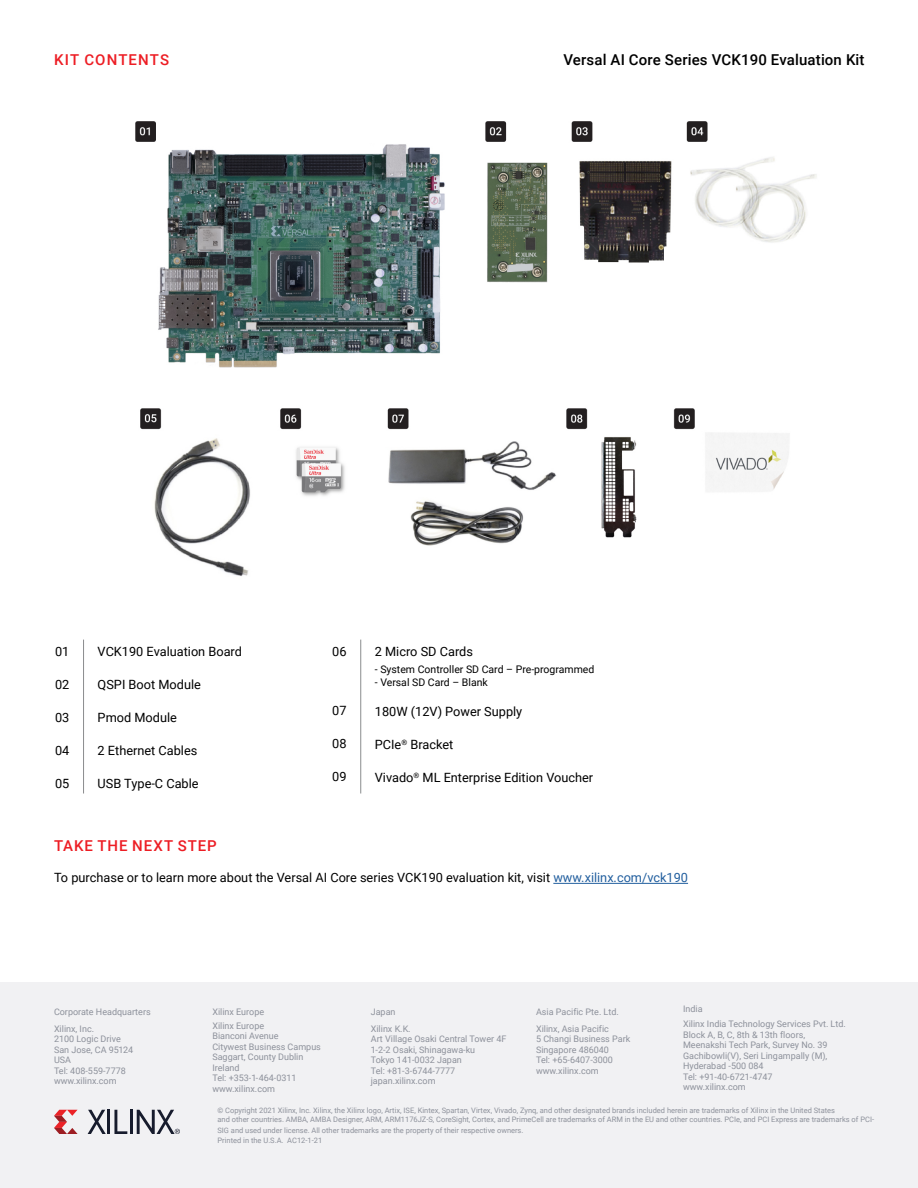
<style>
.page{position:relative;width:918px;height:1188px;background:#fff}
.page>*{position:absolute;margin:0;border:0;box-sizing:border-box;transform-origin:0 0}
.t1{font:500 15px "Roboto";letter-spacing:.01em;color:#000}
.t2{font:500 15px "Roboto";letter-spacing:.07em;color:#ed1d24}
.t3{font:12.75px "Roboto";color:#000}
.t4{font:10.5px "Roboto";color:#000}
.t5{font:9px/10.5px "Roboto";color:#8d919b}
.t6{font:7.5px/9px "Roboto";color:#8d919b}
.s1{color:#215e9e}
</style>
<div class="page">
<div style="left:0;top:983px;width:918px;height:205px;background:#f1f1f3"></div>
<svg style="left:54px;top:1110px;width:24px;height:24px"></svg>
<svg style="left:88px;top:1110px;width:18px;height:24px"></svg>
<hr style="left:108px;top:1110px;width:2px;height:24px;background:#171c2d">
<svg style="left:114px;top:1110px;width:13px;height:24px"></svg>
<hr style="left:130px;top:1110px;width:3px;height:24px;background:#171c2d">
<svg style="left:137px;top:1110px;width:43px;height:24px"></svg>
<hr style="left:553px;top:883px;width:135px;height:1px;background:#215e9e">
<hr style="left:83px;top:640px;width:1px;height:153px;background:#8a8c8e">
<hr style="left:360px;top:640px;width:1px;height:153px;background:#8a8c8e">
<img style="left:136px;top:121px;width:681px;height:455px">
<h1 class="t2" style="left:54px;top:49px;width:116px">KIT CONTENTS</h1>
<h1 class="t1" style="left:563px;top:49px;width:303px">Versal AI Core Series VCK190 Evaluation Kit</h1>
<h2 class="t3" style="left:55px;top:643px;width:16px">01</h2>
<h2 class="t3" style="left:55px;top:676px;width:16px">02</h2>
<h2 class="t3" style="left:55px;top:709px;width:16px">03</h2>
<h2 class="t3" style="left:55px;top:742px;width:16px">04</h2>
<h2 class="t3" style="left:55px;top:775px;width:16px">05</h2>
<h2 class="t3" style="left:98px;top:643px;width:146px">VCK190 Evaluation Board</h2>
<h2 class="t3" style="left:98px;top:676px;width:105px">QSPI Boot Module</h2>
<h2 class="t3" style="left:98px;top:709px;width:81px">Pmod Module</h2>
<h2 class="t3" style="left:98px;top:742px;width:101px">2 Ethernet Cables</h2>
<h2 class="t3" style="left:98px;top:775px;width:102px">USB Type-C Cable</h2>
<h1 class="t2" style="left:54px;top:835px;width:164px">TAKE THE NEXT STEP</h1>
<h2 class="t3" style="left:332px;top:643px;width:16px">06</h2>
<h2 class="t3" style="left:332px;top:701px;width:16px">07</h2>
<h2 class="t3" style="left:332px;top:734px;width:16px">08</h2>
<h2 class="t3" style="left:332px;top:767px;width:16px">09</h2>
<h2 class="t3" style="left:375px;top:643px;width:100px">2 Micro SD Cards</h2>
<p class="t4" style="left:375px;top:662px;width:221px">- System Controller SD Card – Pre-programmed</p>
<p class="t4" style="left:375px;top:675px;width:114px">- Versal SD Card – Blank</p>
<h2 class="t3" style="left:375px;top:703px;width:149px">180W (12V) Power Supply</h2>
<h2 class="t3" style="left:375px;top:736px;width:80px">PCIe<sup>®</sup> Bracket</h2>
<h2 class="t3" style="left:375px;top:769px;width:220px">Vivado<sup>®</sup> ML Enterprise Edition Voucher</h2>
<h2 class="t3" style="left:54px;top:869px;width:636px">To purchase or to learn more about the Versal AI Core series VCK190 evaluation kit, visit <span class="s1">www.xilinx.com/vck190</span></h2>
<p class="t5" style="left:54px;top:1004px;width:98px;line-height:16.5px">Corporate Headquarters<br>Xilinx, Inc.</p>
<p class="t5" style="left:54px;top:1034px;width:81px">2100 Logic Drive<br>San Jose, CA 95124<br>USA<br>Tel: 408-559-7778 www.xilinx.com</p>
<p class="t5" style="left:212px;top:1005px;width:53px;line-height:13.5px">Xilinx Europe<br>Xilinx Europe</p>
<p class="t5" style="left:212px;top:1031px;width:110px">Bianconi Avenue<br>Citywest Business Campus<br>Saggart, County Dublin<br>Ireland<br>Tel: +353-1-464-0311 www.xilinx.com</p>
<p class="t5" style="left:371px;top:1004px;width:41px;line-height:16.5px">Japan<br>Xilinx K.K.</p>
<p class="t5" style="left:371px;top:1034px;width:137px">Art Village Osaki Central Tower 4F<br>1-2-2 Osaki, Shinagawa-ku<br>Tokyo 141-0032 Japan<br>Tel: +81-3-6744-7777 japan.xilinx.com</p>
<p class="t5" style="left:536px;top:1004px;width:84px;line-height:16.5px">Asia Pacific Pte. Ltd.<br>Xilinx, Asia Pacific</p>
<p class="t5" style="left:536px;top:1034px;width:96px">5 Changi Business Park<br>Singapore 486040<br>Tel: +65-6407-3000 www.xilinx.com</p>
<p class="t5" style="left:683px;top:1001px;width:164px;line-height:15px">India<br>Xilinx India Technology Services Pvt. Ltd.</p>
<p class="t5" style="left:683px;top:1029px;width:146px">Block A, B, C, 8th &amp; 13th floors,<br>Meenakshi Tech Park, Survey No. 39<br>Gachibowli(V), Seri Lingampally (M),<br>Hyderabad -500 084<br>Tel: +91-40-6721-4747 www.xilinx.com</p>
<p class="t6" style="left:218px;top:1106px;width:658px">© Copyright 2021 Xilinx, Inc. Xilinx, the Xilinx logo, Artix, ISE, Kintex, Spartan, Virtex, Vivado, Zynq, and other designated brands included herein are trademarks of Xilinx in the United States<br>and other countries. AMBA, AMBA Designer, ARM, ARM1176JZ-S, CoreSight, Cortex, and PrimeCell are trademarks of ARM in the EU and other countries. PCIe, and PCI Express are trademarks of PCI-</p>
<p class="t6" style="left:218px;top:1124px;width:308px;line-height:10.5px">SIG and used under license. All other trademarks are the property of their respective owners.<br>Printed in the U.S.A. AC12-1-21</p>
</div>
